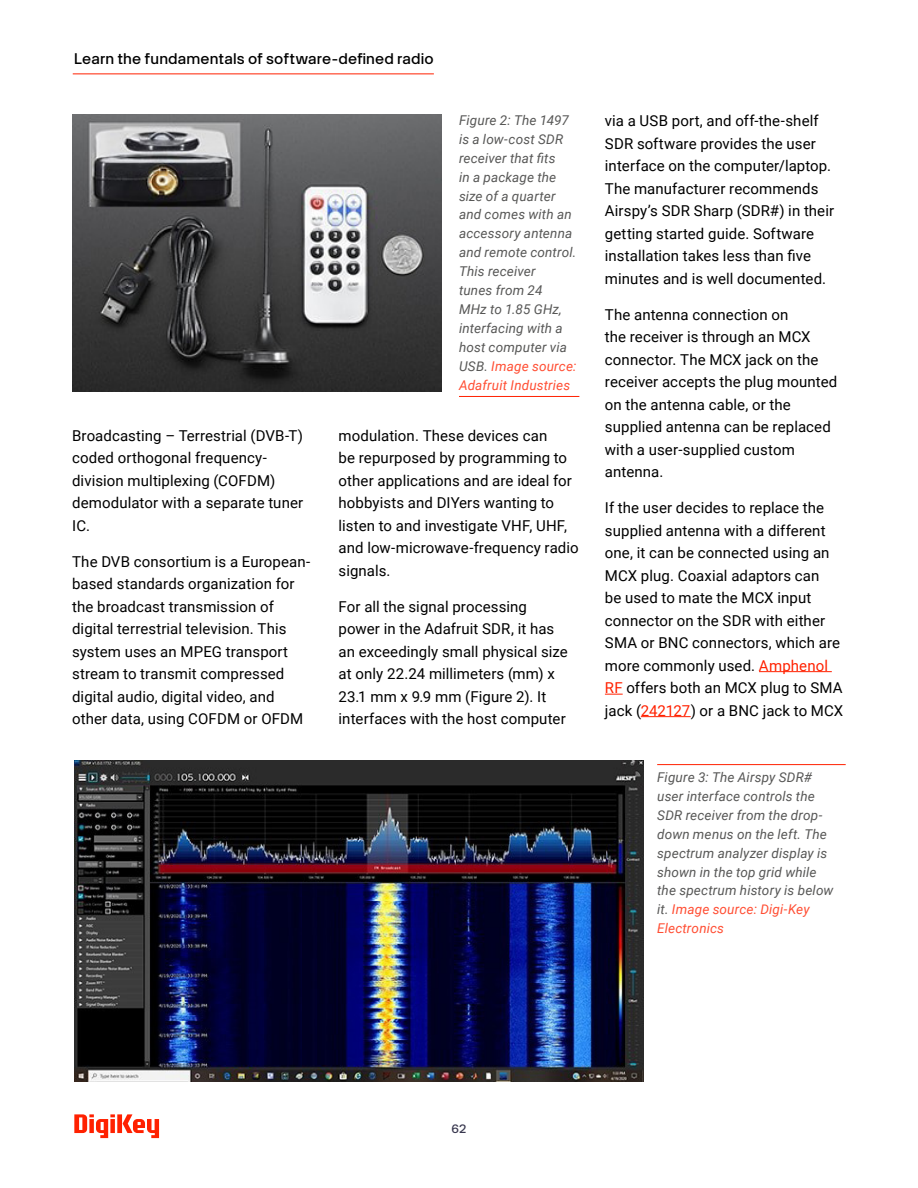
<style>
.page{position:relative;width:918px;height:1188px;background:#fff}
.page>*{position:absolute;margin:0;border:0;box-sizing:border-box;transform-origin:0 0}
.t1{font:15px/22.5px "Roboto";letter-spacing:.005em;color:#000}
.t2{font:15px "Digi Key Artex TT";letter-spacing:.01em;color:#000}
.t3{font:italic 13.5px/18.9px "Roboto";letter-spacing:.01em;color:#575756}
.t4{font:12px "Digi Key Artex TT";color:#39384f}
.s1{color:#ff4e33}
.s2{color:#ff2100}
</style>
<div class="page">
<svg style="left:74px;top:1114px;width:85px;height:24px"></svg>
<hr style="left:759px;top:671px;width:73px;height:1px;background:#ff2100">
<svg style="left:605px;top:694px;width:18px;height:1px"></svg>
<hr style="left:641px;top:716px;width:50px;height:1px;background:#ff2100">
<hr style="left:459px;top:396px;width:120px;height:1px;background:#ff2100">
<img style="left:73px;top:115px;width:368px;height:277px">
<img style="left:74px;top:761px;width:570px;height:320px">
<hr style="left:73px;top:74px;width:361px;height:1px;background:#ff2100">
<hr style="left:657px;top:764px;width:189px;height:1px;background:#ff2100">
<p class="t2" style="left:74px;top:47px;width:361px">Learn the fundamentals of software-defined radio</p>
<p class="t3" style="left:459px;top:110px;width:119px">Figure 2: The 1497 is a low-cost SDR receiver that fits<br>in a package the size of a quarter and comes with an accessory antenna and remote control.<br>This receiver<br>tunes from 24<br>MHz to 1.85 GHz, interfacing with a host computer via<br>USB. <span class="s1">Image source:<br>Adafruit Industries</span></p>
<p class="t1" style="left:72px;top:424px;width:233px">Broadcasting – Terrestrial (DVB-T) coded orthogonal frequency&shy;division multiplexing (COFDM) demodulator with a separate tuner<br>IC.</p>
<p class="t1" style="left:72px;top:550px;width:240px">The DVB consortium is a European&shy;based standards organization for the broadcast transmission of digital terrestrial television. This system uses an MPEG transport stream to transmit compressed digital audio, digital video, and other data, using COFDM or OFDM</p>
<p class="t1" style="left:339px;top:424px;width:242px">modulation. These devices can<br>be repurposed by programming to other applications and are ideal for hobbyists and DIYers wanting to listen to and investigate VHF, UHF, and low-microwave-frequency radio signals.</p>
<p class="t1" style="left:339px;top:595px;width:231px">For all the signal processing power in the Adafruit SDR, it has an exceedingly small physical size at only 22.24 millimeters (mm) x<br>23.1 mm x 9.9 mm (Figure 2). It interfaces with the host computer</p>
<p class="t1" style="left:605px;top:109px;width:231px">via a USB port, and off-the-shelf<br>SDR software provides the user interface on the computer/laptop.<br>The manufacturer recommends<br>Airspy’s SDR Sharp (SDR#) in their getting started guide. Software installation takes less than five minutes and is well documented.</p>
<p class="t1" style="left:605px;top:302px;width:234px">The antenna connection on<br>the receiver is through an MCX connector. The MCX jack on the receiver accepts the plug mounted on the antenna cable, or the supplied antenna can be replaced with a user-supplied custom antenna.</p>
<p class="t1" style="left:605px;top:496px;width:240px">If the user decides to replace the supplied antenna with a different one, it can be connected using an<br>MCX plug. Coaxial adaptors can<br>be used to mate the MCX input connector on the SDR with either<br>SMA or BNC connectors, which are more commonly used. <span class="s2">Amphenol<br>RF</span> offers both an MCX plug to SMA jack (<span class="s2">242127</span>) or a BNC jack to MCX</p>
<p class="t3" style="left:657px;top:767px;width:178px">Figure 3: The Airspy SDR# user interface controls the<br>SDR receiver from the drop&shy;down menus on the left. The spectrum analyzer display is shown in the top grid while the spectrum history is below it. <span class="s1">Image source: Digi-Key<br>Electronics</span></p>
<p class="t4" style="left:452px;top:1120px;width:16px">62</p>
</div>
